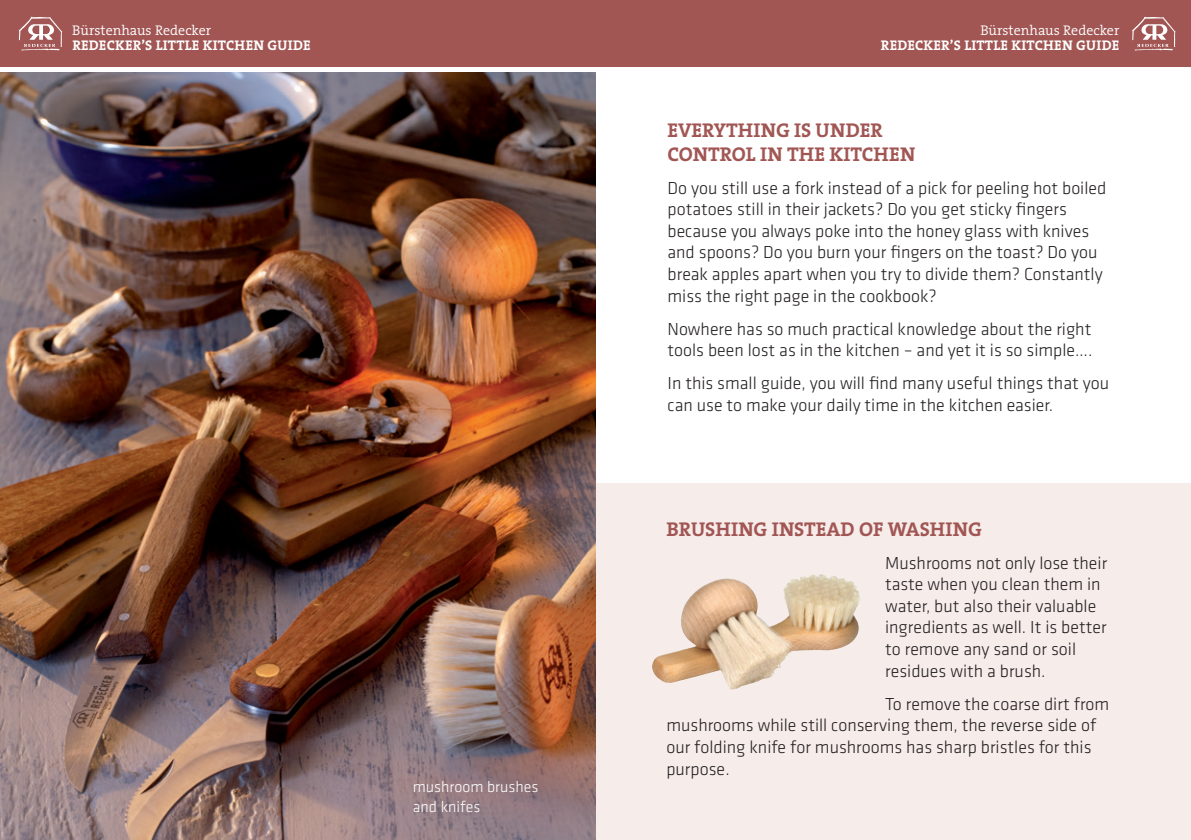
<style>
.page{position:relative;width:1191px;height:840px;background:#fff}
.page>*{position:absolute;margin:0;border:0;box-sizing:border-box;transform-origin:0 0}
.t1{font:700 20px/24px "The Serif";color:#a15654}
.t2{font:300 18px/21.6px "Klavika";color:#231f20}
.t3{font:300 16px/19.2px "Klavika";color:#fff}
.t4{font:700 14px "The Serif";letter-spacing:.015em;color:#fff}
.t5{font:300 14px "The Serif";color:#fff}
</style>
<div class="page">
<div style="left:0;top:0;width:1191px;height:67px;background:#a15654"></div>
<div style="left:595px;top:483px;width:596px;height:356px;background:#f6edeb"></div>
<img style="left:0;top:72px;width:595px;height:767px">
<img style="left:652px;top:574px;width:209px;height:115px">
<svg style="left:19px;top:16px;width:43px;height:34px"></svg>
<svg style="left:1132px;top:16px;width:43px;height:34px"></svg>
<p class="t5" style="left:72px;top:19px;width:141px">Bürstenhaus Redecker</p>
<p class="t5" style="left:980px;top:19px;width:141px">Bürstenhaus Redecker</p>
<p class="t4" style="left:72px;top:34px;width:240px">REDECKER’S LITTLE KITCHEN GUIDE</p>
<p class="t4" style="left:881px;top:34px;width:240px">REDECKER’S LITTLE KITCHEN GUIDE</p>
<p class="t1" style="left:667px;top:117px;width:249px">EVERYTHING IS UNDER<br>CONTROL IN THE KITCHEN</p>
<p class="t2" style="left:667px;top:177px;width:440px">Do you still use a fork instead of a pick for peeling hot boiled potatoes still in their jackets? Do you get sticky fingers because you always poke into the honey glass with knives and spoons? Do you burn your fingers on the toast? Do you break apples apart when you try to divide them? Constantly miss the right page in the cookbook?</p>
<p class="t2" style="left:667px;top:318px;width:426px">Nowhere has so much practical knowledge about the right tools been lost as in the kitchen – and yet it is so simple….</p>
<p class="t2" style="left:667px;top:372px;width:443px">In this small guide, you will find many useful things that you can use to make your daily time in the kitchen easier.</p>
<p class="t3" style="left:413px;top:777px;width:127px">mushroom brushes and knifes</p>
<p class="t1" style="left:666px;top:516px;width:317px">BRUSHING INSTEAD OF WASHING</p>
<p class="t2" style="left:885px;top:552px;width:224px">Mushrooms not only lose their taste when you clean them in water, but also their valuable ingredients as well. It is better to remove any sand or soil residues with a brush.</p>
<p class="t2" style="left:666px;top:692px;width:444px;text-indent:219px">To remove the coarse dirt from mushrooms while still conserving them, the reverse side of our folding knife for mushrooms has sharp bristles for this purpose.</p>
</div>
